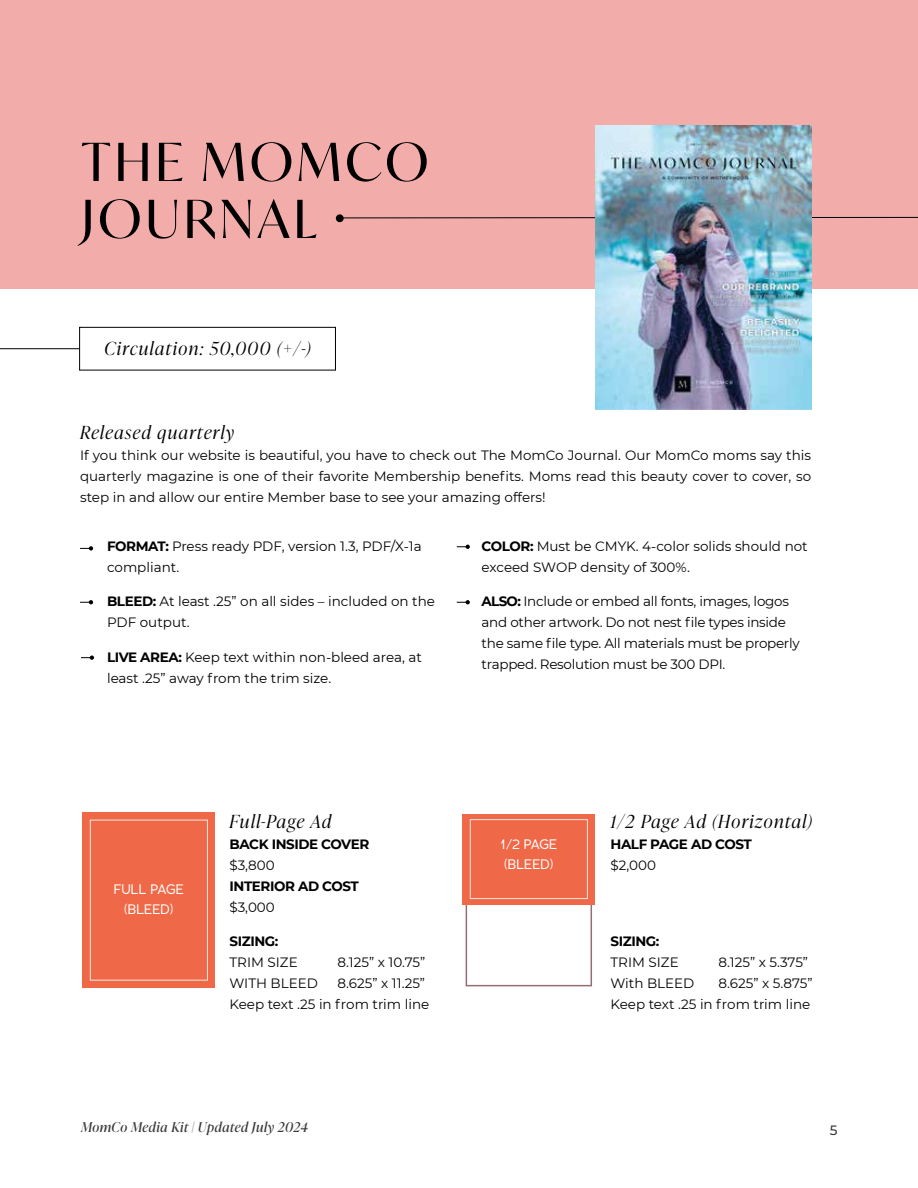
<style>
.page{position:relative;width:918px;height:1188px;background:#fff}
.page>*{position:absolute;margin:0;border:0;box-sizing:border-box;transform-origin:0 0}
.t1{font:52.5px/57px "Ivy Mode";letter-spacing:.07em;color:#000}
.t2{font:italic 300 18px "Ivy Presto Display";letter-spacing:.08em;color:#000}
.t3{font:13.5px/21px "Montserrat";color:#000}
.t4{font:13.5px/21px "Montserrat";letter-spacing:-.02em;color:#000}
.t5{font:700 13.5px "Montserrat";letter-spacing:-.03em;color:#000}
.t6{font:italic 13.5px "Ivy Presto Display";letter-spacing:.04em;color:#383839}
.t7{font:13.5px/19.5px "Adrianna";color:#fff;text-align:center}
.t8{font:500 13.5px "Montserrat";color:#383839}
.s1{font-weight:700}
</style>
<div class="page">
<div style="left:0;top:0;width:918px;height:289px;background:#f2adab"></div>
<div style="left:82px;top:812px;width:133px;height:176px;background:#ef6847"></div>
<div style="left:90px;top:820px;width:118px;height:161px;background:#ef6847;border:1px solid #efe9e0"></div>
<div style="left:466px;top:817px;width:126px;height:169px;border:2px solid #936e72"></div>
<div style="left:462px;top:814px;width:133px;height:90px;background:#ef6847"></div>
<div style="left:470px;top:819px;width:118px;height:80px;background:#ef6847;border:1px solid #efe9e0"></div>
<svg style="left:80px;top:546px;width:13px;height:5px"></svg>
<svg style="left:80px;top:600px;width:13px;height:4px"></svg>
<svg style="left:81px;top:655px;width:13px;height:5px"></svg>
<svg style="left:344px;top:217px;width:574px;height:2px"></svg>
<div style="left:336px;top:214px;width:8px;height:8px;background:#000;border-radius:50%"></div>
<img style="left:595px;top:126px;width:216px;height:284px">
<hr style="left:0;top:348px;width:79px;height:1px;background:#000">
<div style="left:79px;top:327px;width:257px;height:43px;border:1px solid #000"></div>
<svg style="left:457px;top:600px;width:13px;height:4px"></svg>
<svg style="left:457px;top:545px;width:13px;height:4px"></svg>
<h1 class="t1" style="left:81px;top:132px;width:349px">THE MOMCO<br>JOURNAL</h1>
<h2 class="t2" style="left:105px;top:336px;width:207px">Circulation: 50,000 (+/-)</h2>
<h2 class="t2" style="left:80px;top:419px;width:156px">Released quarterly</h2>
<p class="t3" style="left:80px;top:444px;width:733px;text-align:justify">If you think our website is beautiful, you have to check out The MomCo Journal. Our MomCo moms say this quarterly magazine is one of their favorite Membership benefits. Moms read this beauty cover to cover, so step in and allow our entire Member base to see your amazing offers!</p>
<p class="t3" style="left:107px;top:535px;width:316px"><span class="s1">FORMAT:</span> Press ready PDF, version 1.3, PDF/X-1a compliant.</p>
<p class="t3" style="left:107px;top:590px;width:330px"><span class="s1">BLEED:</span> At least .25” on all sides – included on the<br>PDF output.</p>
<p class="t3" style="left:107px;top:646px;width:316px"><span class="s1">LIVE AREA:</span> Keep text within non-bleed area, at least .25” away from the trim size.</p>
<p class="t3" style="left:482px;top:535px;width:328px"><span class="s1">COLOR:</span> Must be CMYK. 4-color solids should not exceed SWOP density of 300%.</p>
<p class="t4" style="left:482px;top:590px;width:320px"><span class="s1">ALSO:</span> Include or embed all fonts, images, logos and other artwork. Do not nest file types inside the same file type. All materials must be properly trapped. Resolution must be 300 DPI.</p>
<p class="t7" style="left:114px;top:879px;width:72px">FULL PAGE (BLEED)</p>
<h2 class="t2" style="left:230px;top:808px;width:103px">Full-Page Ad</h2>
<p class="t5" style="left:230px;top:834px;width:141px">BACK INSIDE COVER</p>
<p class="t3" style="left:230px;top:854px;width:47px">$3,800</p>
<p class="t5" style="left:230px;top:876px;width:131px">INTERIOR AD COST</p>
<p class="t3" style="left:230px;top:896px;width:47px">$3,000</p>
<p class="t5" style="left:230px;top:931px;width:50px">SIZING:</p>
<p class="t3" style="left:230px;top:951px;width:70px">TRIM SIZE</p>
<p class="t3" style="left:338px;top:951px;width:89px">8.125” x 10.75”</p>
<p class="t3" style="left:230px;top:972px;width:90px">WITH BLEED</p>
<p class="t3" style="left:230px;top:972px;width:201px;text-indent:108px">8.625” x 11.25”<br>Keep text .25 in from trim line</p>
<p class="t7" style="left:500px;top:835px;width:59px">1/2 PAGE (BLEED)</p>
<h2 class="t2" style="left:610px;top:808px;width:203px">1/2 Page Ad (Horizontal)</h2>
<p class="t5" style="left:610px;top:834px;width:143px">HALF PAGE AD COST</p>
<p class="t3" style="left:610px;top:854px;width:47px">$2,000</p>
<p class="t5" style="left:610px;top:931px;width:50px">SIZING:</p>
<p class="t3" style="left:610px;top:951px;width:70px">TRIM SIZE</p>
<p class="t3" style="left:718px;top:951px;width:91px">8.125” x 5.375”</p>
<p class="t3" style="left:610px;top:972px;width:85px">With BLEED</p>
<p class="t3" style="left:610px;top:972px;width:204px;text-align:right">8.625” x 5.875”<br>Keep text .25 in from trim line</p>
<p class="t6" style="left:81px;top:1118px;width:229px">MomCo Media Kit | Updated July 2024</p>
<p class="t8" style="left:830px;top:1121px;width:9px">5</p>
</div>
